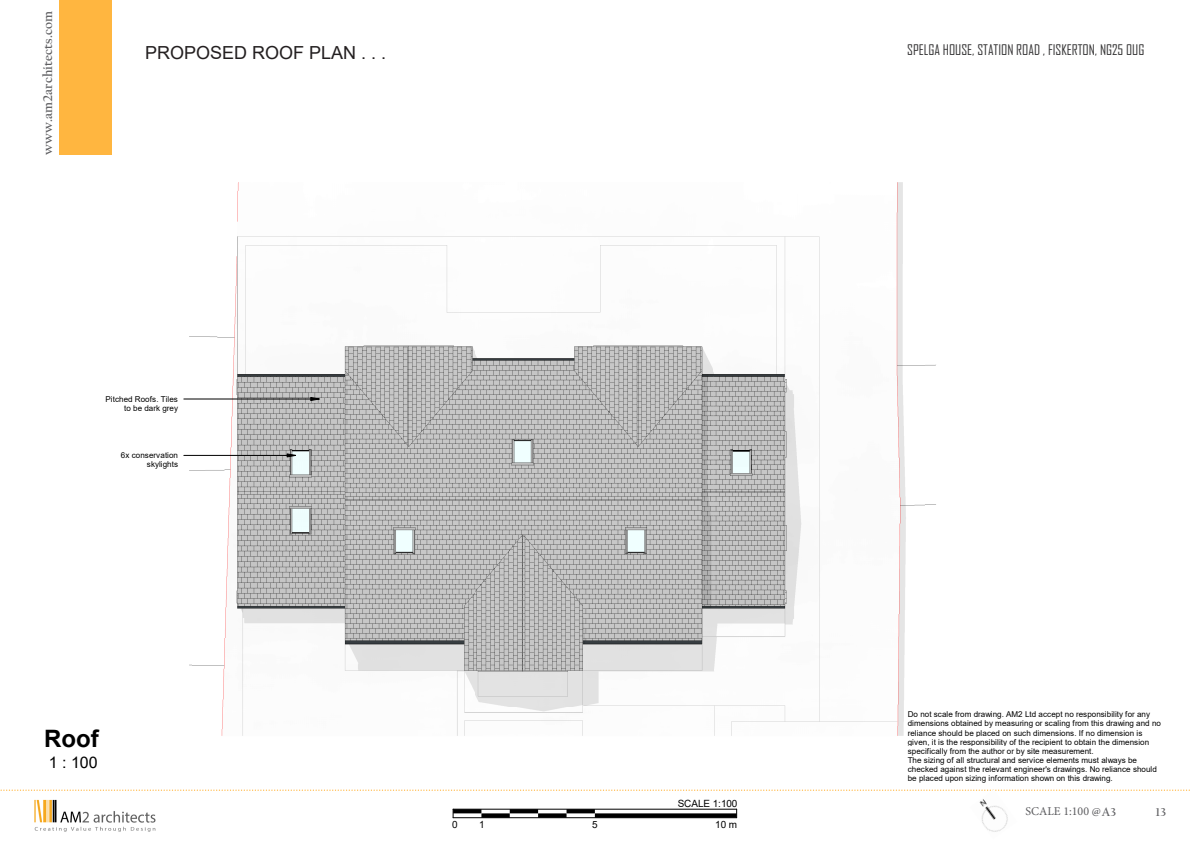
<style>
.page{position:relative;width:1191px;height:842px;background:#fff}
.page>*{position:absolute;margin:0;border:0;box-sizing:border-box;transform-origin:0 0}
.t1{font:700 24px "Arial";color:#000}
.t2{font:18px "Arial";color:#231f20}
.t3{font:15.9px "Arial";color:#000}
.t4{font:14px "Agency FB";color:#343334}
.t5{font:700 13.3px "Californian FB";color:#5d5d60}
.t6{font:12px "Minion Pro";color:#5d5d60}
.t7{font:700 12px "Californian FB";color:#5d5d60}
.t8{font:10px "Arial";letter-spacing:-.01em;color:#000}
.t9{font:8.1px/9.2px "Arial";color:#000;text-align:right}
.s1{font-family:"Californian FB";font-weight:700}
</style>
<div class="page">
<svg style="left:0;top:789px;width:1190px;height:2px"></svg>
<img style="left:34px;top:799px;width:122px;height:33px">
<img style="left:59px;top:94px;width:877px;height:642px">
<svg style="left:310px;top:397px;width:9px;height:4px"></svg>
<hr style="left:184px;top:399px;width:135px;height:1px;background:#000">
<div style="left:105px;top:394px;width:73px;height:10px;background:#fff"></div>
<div style="left:124px;top:404px;width:54px;height:9px;background:#fff"></div>
<svg style="left:287px;top:454px;width:9px;height:3px"></svg>
<hr style="left:184px;top:455px;width:111px;height:1px;background:#000">
<div style="left:121px;top:451px;width:57px;height:9px;background:#fff"></div>
<div style="left:147px;top:460px;width:31px;height:9px;background:#fff"></div>
<div style="left:907px;top:710px;width:245px;height:9px;background:#fff"></div>
<div style="left:907px;top:719px;width:256px;height:9px;background:#fff"></div>
<div style="left:907px;top:728px;width:237px;height:9px;background:#fff"></div>
<div style="left:59px;top:0;width:52px;height:154px;background:#ffb640"></div>
<img style="left:969px;top:789px;width:48px;height:43px">
<svg style="left:453px;top:809px;width:284px;height:9px"></svg>
<p class="t5" style="left:40px;top:154px;width:145px;rotate:-90deg">www.am2architects.com</p>
<p class="t2" style="left:145px;top:40px;width:243px">PROPOSED ROOF PLAN . . .</p>
<p class="t9" style="left:105px;top:394px;width:74px">Pitched Roofs. Tiles to be dark grey</p>
<p class="t9" style="left:121px;top:451px;width:59px">6x conservation skylights</p>
<p class="t1" style="left:44px;top:722px;width:56px">Roof</p>
<p class="t3" style="left:49px;top:751px;width:50px">1 : 100</p>
<p class="t8" style="left:677px;top:796px;width:61px">SCALE 1:100</p>
<p class="t8" style="left:452px;top:818px;width:7px">0</p>
<p class="t8" style="left:479px;top:818px;width:7px">1</p>
<p class="t8" style="left:592px;top:818px;width:7px">5</p>
<p class="t8" style="left:715px;top:818px;width:23px">10 m</p>
<h3 class="t4" style="left:907px;top:41px;width:239px">SPELGA HOUSE, STATION ROAD , FISKERTON, NG25 0UG</h3>
<p class="t9" style="left:907px;top:710px;width:255px;text-align:left">Do not scale from drawing. AM2 Ltd accept no responsibility for any dimensions obtained by measuring or scaling from this drawing and no reliance should be placed on such dimensions. If no dimension is given, it is the responsibility of the recipient to obtain the dimension specifically from the author or by site measurement.<br>The sizing of all structural and service elements must always be checked against the relevant engineer's drawings. No reliance should be placed upon sizing information shown on this drawing.</p>
<p class="t6" style="left:1025px;top:803px;width:92px">SCALE 1:100 @<span class="s1">A3</span></p>
<h3 class="t7" style="left:1155px;top:805px;width:12px">13</h3>
</div>
